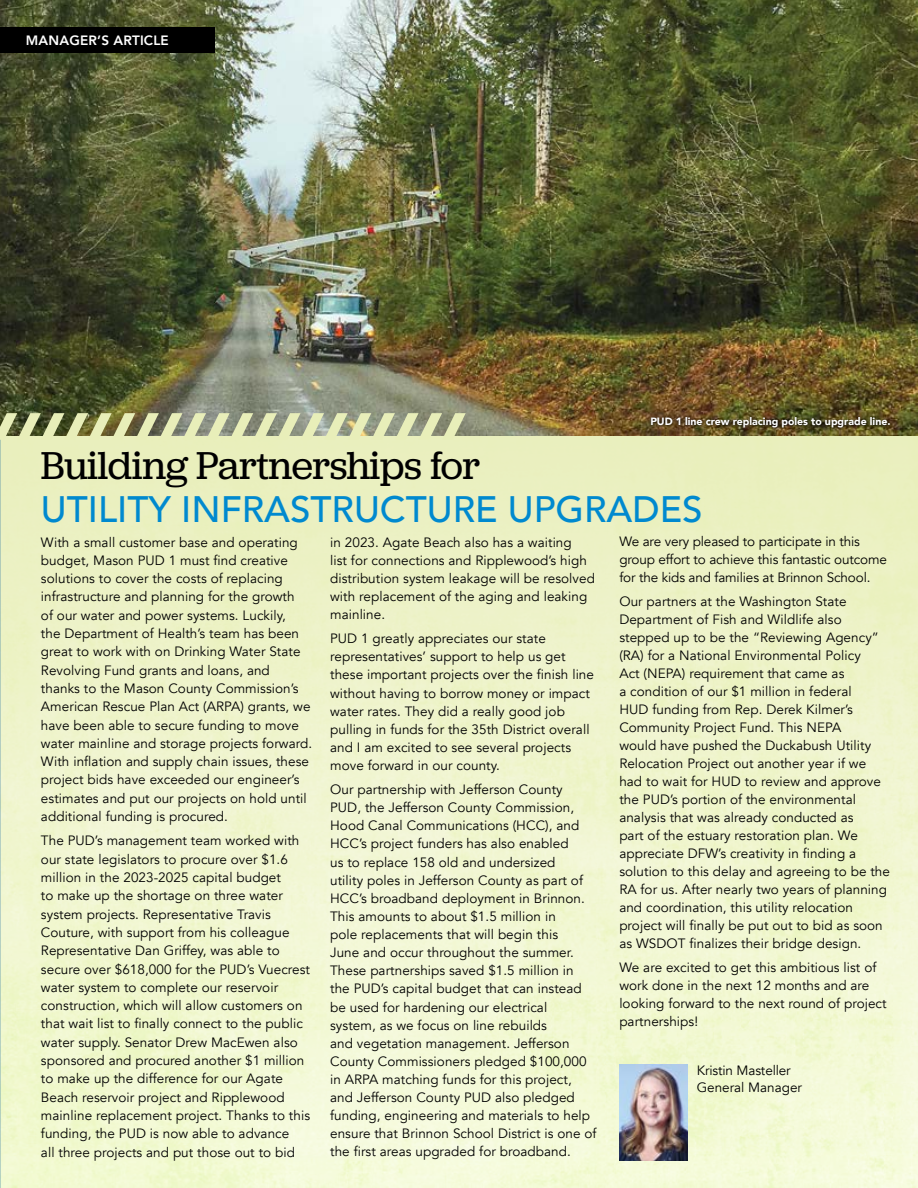
<style>
.page{position:relative;width:918px;height:1188px;background:#fff}
.page>*{position:absolute;margin:0;border:0;box-sizing:border-box;transform-origin:0 0}
.t1{font:40.5px "Jubilat";letter-spacing:-.01em;color:#000}
.t2{font:500 36.75px "Avenir";color:#0089cf}
.t3{font:13.5px/18.3px "Avenir";letter-spacing:.005em;color:#000}
.t4{font:800 13.5px "Avenir";letter-spacing:.015em;color:#fff}
.t5{font:900 10.5px "Avenir";color:#fff}
</style>
<div class="page">
<img style="left:1px;top:435px;width:917px;height:753px">
<img style="left:0;top:440px;width:1px;height:748px">
<img style="left:0;top:0;width:918px;height:435px">
<div style="left:0;top:27px;width:215px;height:26px;background:#000"></div>
<img style="left:619px;top:1064px;width:69px;height:96px">
<svg style="left:649px;top:415px;width:244px;height:15px;background:#4b3f1c"></svg>
<svg style="left:0;top:413px;width:466px;height:27px;background:#b3b890"></svg>
<p class="t4" style="left:26px;top:30px;width:144px">MANAGER’S ARTICLE</p>
<p class="t5" style="left:650px;top:413px;width:242px">PUD 1 line crew replacing poles to upgrade line.</p>
<h1 class="t1" style="left:41px;top:440px;width:441px">Building Partnerships for</h1>
<h2 class="t2" style="left:41px;top:477px;width:663px">UTILITY INFRASTRUCTURE UPGRADES</h2>
<p class="t3" style="left:41px;top:533px;width:273px">With a small customer base and operating budget, Mason PUD 1 must find creative solutions to cover the costs of replacing infrastructure and planning for the growth<br>of our water and power systems. Luckily,<br>the Department of Health’s team has been great to work with on Drinking Water State Revolving Fund grants and loans, and thanks to the Mason County Commission’s American Rescue Plan Act (ARPA) grants, we have been able to secure funding to move water mainline and storage projects forward.<br>With inflation and supply chain issues, these project bids have exceeded our engineer’s estimates and put our projects on hold until additional funding is procured.</p>
<p class="t3" style="left:41px;top:832px;width:271px">The PUD’s management team worked with our state legislators to procure over $1.6 million in the 2023-2025 capital budget<br>to make up the shortage on three water system projects. Representative Travis Couture, with support from his colleague Representative Dan Griffey, was able to secure over $618,000 for the PUD’s Vuecrest water system to complete our reservoir construction, which will allow customers on that wait list to finally connect to the public water supply. Senator Drew MacEwen also sponsored and procured another $1 million to make up the difference for our Agate Beach reservoir project and Ripplewood mainline replacement project. Thanks to this funding, the PUD is now able to advance<br>all three projects and put those out to bid</p>
<p class="t3" style="left:330px;top:533px;width:266px">in 2023. Agate Beach also has a waiting<br>list for connections and Ripplewood’s high distribution system leakage will be resolved with replacement of the aging and leaking mainline.</p>
<p class="t3" style="left:330px;top:630px;width:265px">PUD 1 greatly appreciates our state representatives’ support to help us get these important projects over the finish line without having to borrow money or impact water rates. They did a really good job pulling in funds for the 35th District overall and I am excited to see several projects move forward in our county.</p>
<p class="t3" style="left:330px;top:781px;width:268px">Our partnership with Jefferson County PUD, the Jefferson County Commission, Hood Canal Communications (HCC), and HCC’s project funders has also enabled<br>us to replace 158 old and undersized<br>utility poles in Jefferson County as part of HCC’s broadband deployment in Brinnon.<br>This amounts to about $1.5 million in<br>pole replacements that will begin this<br>June and occur throughout the summer.<br>These partnerships saved $1.5 million in the PUD’s capital budget that can instead be used for hardening our electrical<br>system, as we focus on line rebuilds<br>and vegetation management. Jefferson County Commissioners pledged $100,000 in ARPA matching funds for this project, and Jefferson County PUD also pledged funding, engineering and materials to help ensure that Brinnon School District is one of the first areas upgraded for broadband.</p>
<p class="t3" style="left:619px;top:533px;width:269px">We are very pleased to participate in this group effort to achieve this fantastic outcome for the kids and families at Brinnon School.</p>
<p class="t3" style="left:619px;top:593px;width:272px">Our partners at the Washington State Department of Fish and Wildlife also stepped up to be the “Reviewing Agency” (RA) for a National Environmental Policy<br>Act (NEPA) requirement that came as<br>a condition of our $1 million in federal<br>HUD funding from Rep. Derek Kilmer’s Community Project Fund. This NEPA<br>would have pushed the Duckabush Utility Relocation Project out another year if we had to wait for HUD to review and approve the PUD’s portion of the environmental analysis that was already conducted as<br>part of the estuary restoration plan. We appreciate DFW’s creativity in finding a solution to this delay and agreeing to be the RA for us. After nearly two years of planning and coordination, this utility relocation project will finally be put out to bid as soon as WSDOT finalizes their bridge design.</p>
<p class="t3" style="left:619px;top:959px;width:269px">We are excited to get this ambitious list of work done in the next 12 months and are looking forward to the next round of project partnerships!</p>
<p class="t3" style="left:697px;top:1061px;width:107px">Kristin Masteller<br>General Manager</p>
</div>
